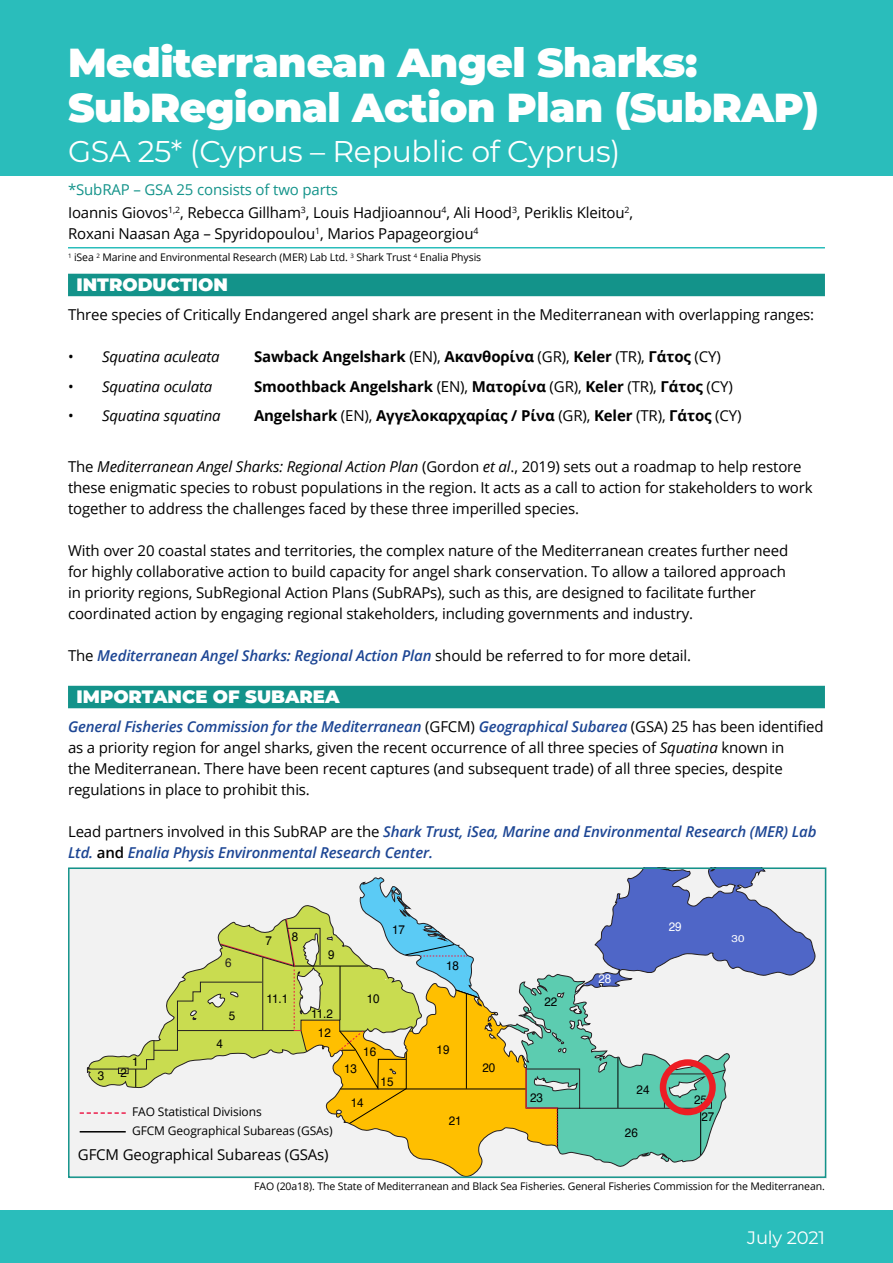
<style>
.page{position:relative;width:893px;height:1263px;background:#fff}
.page>*{position:absolute;margin:0;border:0;box-sizing:border-box;transform-origin:0 0}
.t1{font:900 40.5px/45px "Montserrat";letter-spacing:-.01em;color:#fff}
.t2{font:30px "Montserrat";letter-spacing:-.01em;color:#fff}
.t3{font:900 18px "Montserrat";color:#fff}
.t4{font:18px "Montserrat";letter-spacing:-.01em;color:#fff}
.t5{font:15px/21px "Open Sans";letter-spacing:-.01em;color:#000}
.t6{font:italic 600 15px/21px "Open Sans";letter-spacing:-.01em;color:#1d4694}
.t7{font:700 15px "Open Sans";letter-spacing:-.01em;color:#000}
.t8{font:italic 15px "Open Sans";letter-spacing:-.01em;color:#000}
.t9{font:15px "Open Sans";letter-spacing:-.01em;color:#13938a}
.t10{font:12.45px/16.6px "Helvetica";color:#000;text-align:center;scale:.93 1}
.t11{font:12.45px "Helvetica";color:#fff;scale:.93 1}
.t12{font:12.45px "Helvetica";color:#241f21;scale:.93 1}
.t13{font:12px/19.2px "Open Sans";letter-spacing:-.01em;color:#000}
.t14{font:10.5px "Open Sans";letter-spacing:-.01em;color:#000}
.t15{font:9.9px "Helvetica";color:#fff;scale:1.17 1}
.s1{font-style:normal}
.s2{font-weight:400}
.s3{font-style:italic}
.s4{font-weight:400;font-style:normal;color:#000}
.s5{font-weight:600;font-style:italic;color:#1d4694}
.s6{font-style:normal;color:#000}
</style>
<div class="page">
<svg style="left:71px;top:870px;width:752px;height:305px"></svg>
<svg style="left:525px;top:1067px;width:201px;height:81px;background:#73c19e"></svg>
<hr style="left:617px;top:1058px;width:1px;height:50px;background:#000">
<hr style="left:340px;top:1088px;width:185px;height:1px;background:#000">
<hr style="left:466px;top:993px;width:1px;height:96px;background:#000">
<svg style="left:349px;top:871px;width:131px;height:127px"></svg>
<hr style="left:294px;top:965px;width:74px;height:1px;background:#000">
<hr style="left:340px;top:966px;width:1px;height:54px;background:#000">
<hr style="left:700px;top:1109px;width:1px;height:46px;background:#000">
<svg style="left:87px;top:918px;width:234px;height:169px"></svg>
<svg style="left:338px;top:1030px;width:69px;height:95px;background:#e9b61f"></svg>
<svg style="left:80px;top:1112px;width:46px;height:2px"></svg>
<hr style="left:80px;top:1131px;width:46px;height:1px;background:#000">
<div style="left:68px;top:867px;width:758px;height:311px;border:2px solid #13938a"></div>
<div style="left:0;top:0;width:893px;height:176px;background:#2abdbb"></div>
<hr style="left:68px;top:247px;width:757px;height:1px;background:#2abdbb">
<div style="left:68px;top:274px;width:757px;height:22px;background:#13938a"></div>
<div style="left:68px;top:686px;width:757px;height:22px;background:#13938a"></div>
<div style="left:0;top:1211px;width:893px;height:52px;background:#2abdbb"></div>
<div style="left:660px;top:1059px;width:56px;height:56px;border:6px solid #ed1d24;border-radius:50%"></div>
<h1 class="t1" style="left:68px;top:37px;width:752px">Mediterranean Angel Sharks:<br>SubRegional Action Plan (SubRAP)</h1>
<h2 class="t2" style="left:68px;top:131px;width:554px">GSA 25* (Cyprus – Republic of Cyprus)</h2>
<p class="t5" style="left:68px;top:202px;width:566px">Ioannis Giovos<sup>1,2</sup>, Rebecca Gillham<sup>3</sup>, Louis Hadjioannou<sup>4</sup>, Ali Hood<sup>3</sup>, Periklis Kleitou<sup>2</sup>,<br>Roxani Naasan Aga – Spyridopoulou<sup>1</sup>, Marios Papageorgiou<sup>4</sup></p>
<p class="t14" style="left:68px;top:250px;width:415px"><sup>1</sup> iSea <sup>2</sup> Marine and Environmental Research (MER) Lab Ltd. <sup>3</sup> Shark Trust <sup>4</sup> Enalia Physis</p>
<p class="t3" style="left:77px;top:271px;width:153px">INTRODUCTION</p>
<p class="t5" style="left:68px;top:304px;width:748px">Three species of Critically Endangered angel shark are present in the Mediterranean with overlapping ranges:</p>
<p class="t8" style="left:68px;top:346px;width:153px"><span class="s1">•</span> Squatina aculeata</p>
<p class="t7" style="left:254px;top:346px;width:468px">Sawback Angelshark <span class="s2">(EN),</span> Ακανθορίνα <span class="s2">(GR),</span> Keler <span class="s2">(TR),</span> Γάτος <span class="s2">(CY)</span></p>
<p class="t8" style="left:68px;top:376px;width:146px"><span class="s1">•</span> Squatina oculata</p>
<p class="t7" style="left:254px;top:376px;width:480px">Smoothback Angelshark <span class="s2">(EN),</span> Ματορίνα <span class="s2">(GR),</span> Keler <span class="s2">(TR),</span> Γάτος <span class="s2">(CY)</span></p>
<p class="t8" style="left:68px;top:405px;width:154px"><span class="s1">•</span> Squatina squatina</p>
<p class="t7" style="left:254px;top:405px;width:489px">Angelshark <span class="s2">(EN),</span> Αγγελοκαρχαρίας / Ρίνα <span class="s2">(GR),</span> Keler <span class="s2">(TR),</span> Γάτος <span class="s2">(CY)</span></p>
<p class="t5" style="left:68px;top:455px;width:746px">The <span class="s3">Mediterranean Angel Sharks: Regional Action Plan</span> (Gordon <span class="s3">et al</span>., 2019) sets out a roadmap to help restore these enigmatic species to robust populations in the region. It acts as a call to action for stakeholders to work together to address the challenges faced by these three imperilled species.</p>
<p class="t5" style="left:68px;top:539px;width:722px">With over 20 coastal states and territories, the complex nature of the Mediterranean creates further need for highly collaborative action to build capacity for angel shark conservation. To allow a tailored approach in priority regions, SubRegional Action Plans (SubRAPs), such as this, are designed to facilitate further coordinated action by engaging regional stakeholders, including governments and industry.</p>
<p class="t6" style="left:68px;top:644px;width:625px"><span class="s4">The</span> Mediterranean Angel Sharks: Regional Action Plan <span class="s4">should be referred to for more detail.</span></p>
<p class="t3" style="left:77px;top:683px;width:265px">IMPORTANCE OF SUBAREA</p>
<p class="t5" style="left:68px;top:716px;width:757px"><span class="s5">General Fisheries Commission for the Mediterranean</span> (GFCM) <span class="s5">Geographical Subarea</span> (GSA) 25 has been identified as a priority region for angel sharks, given the recent occurrence of all three species of <span class="s3">Squatina</span> known in<br>the Mediterranean. There have been recent captures (and subsequent trade) of all three species, despite regulations in place to prohibit this.</p>
<p class="t6" style="left:68px;top:821px;width:750px"><span class="s4">Lead partners involved in this SubRAP are the</span> Shark Trust, iSea, Marine and Environmental Research (MER) Lab<br>Ltd. <span class="s6">and</span> Enalia Physis Environmental Research Center.</p>
<p class="t9" style="left:68px;top:179px;width:272px">*SubRAP – GSA 25 consists of two parts</p>
<p class="t10" style="left:98px;top:1068px;width:8px">3</p>
<p class="t10" style="left:132px;top:1054px;width:8px">1</p>
<p class="t10" style="left:121px;top:1064px;width:8px">2</p>
<p class="t12" style="left:225px;top:953px;width:8px">6</p>
<p class="t10" style="left:229px;top:1008px;width:8px">5</p>
<p class="t10" style="left:216px;top:1035px;width:8px">4</p>
<p class="t10" style="left:265px;top:933px;width:8px">7</p>
<p class="t10" style="left:292px;top:928px;width:8px">8</p>
<p class="t10" style="left:266px;top:990px;width:25px">11.1</p>
<p class="t10" style="left:328px;top:947px;width:8px">9</p>
<p class="t10" style="left:311px;top:1005px;width:25px;line-height:18.1px">11.2<br>12</p>
<p class="t13" style="left:132px;top:1102px;width:202px">FAO Statistical Divisions<br>GFCM Geographical Subareas (GSAs)</p>
<p class="t5" style="left:78px;top:1144px;width:252px">GFCM Geographical Subareas (GSAs)</p>
<p class="t10" style="left:392px;top:921px;width:15px">17</p>
<p class="t11" style="left:669px;top:917px;width:15px">29</p>
<p class="t10" style="left:446px;top:958px;width:15px">18</p>
<p class="t11" style="left:598px;top:969px;width:15px">28</p>
<p class="t10" style="left:367px;top:991px;width:15px">10</p>
<p class="t10" style="left:544px;top:994px;width:15px">22</p>
<p class="t10" style="left:363px;top:1043px;width:15px">16</p>
<p class="t10" style="left:437px;top:1042px;width:15px">19</p>
<p class="t10" style="left:344px;top:1060px;width:15px">13</p>
<p class="t10" style="left:482px;top:1060px;width:15px">20</p>
<p class="t10" style="left:351px;top:1095px;width:15px">14</p>
<p class="t10" style="left:381px;top:1073px;width:15px">15</p>
<p class="t10" style="left:530px;top:1089px;width:15px">23</p>
<p class="t10" style="left:636px;top:1082px;width:15px">24</p>
<p class="t10" style="left:449px;top:1112px;width:15px">21</p>
<p class="t10" style="left:625px;top:1124px;width:15px">26</p>
<p class="t10" style="left:694px;top:1091px;width:23px">25<br>27</p>
<p class="t15" style="left:732px;top:931px;width:13px">30</p>
<p class="t14" style="left:254px;top:1179px;width:572px">FAO (20a18). The State of Mediterranean and Black Sea Fisheries. General Fisheries Commission for the Mediterranean.</p>
<p class="t4" style="left:747px;top:1225px;width:79px">July 2021</p>
</div>
